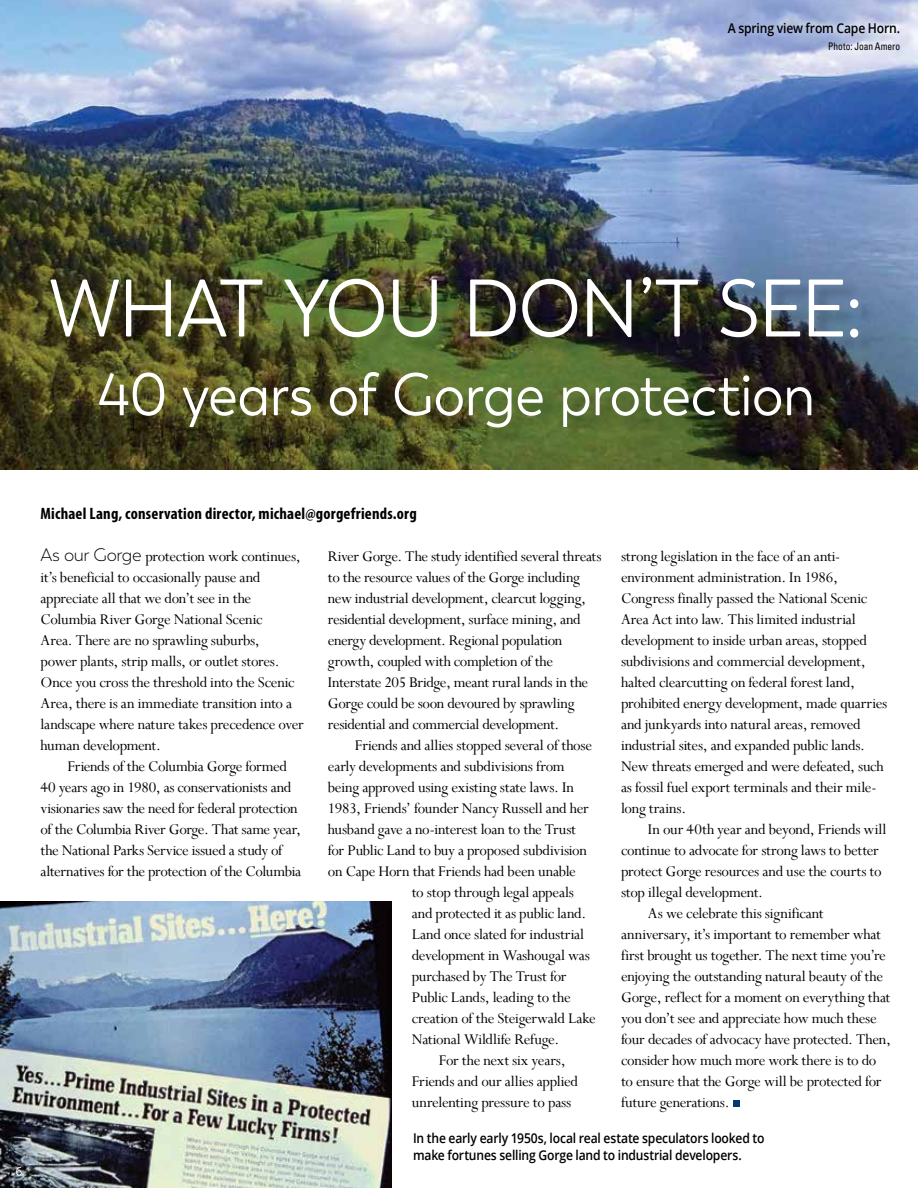
<style>
.page{position:relative;width:918px;height:1188px;background:#fff}
.page>*{position:absolute;margin:0;border:0;box-sizing:border-box;transform-origin:0 0}
.t1{font:81.15px "Boston";letter-spacing:-.02em;color:#fff;scale:.93 1}
.t2{font:60.15px "Boston";letter-spacing:-.01em;color:#fff;scale:.93 1}
.t3{font:16.5px/21px "Perpetua";letter-spacing:-.02em;color:#000}
.t4{font:700 condensed 16.5px "Myriad Pro";letter-spacing:.015em;color:#000}
.t5{font:600 13.5px/16.5px "Open Sans";letter-spacing:-.015em;color:#000;scale:.9 1}
.t6{font:condensed 10.5px "Univers";color:#000;scale:.9 1}
.s1{font-family:"Boston";font-weight:300;font-size:18px}
</style>
<div class="page">
<img style="left:0;top:0;width:918px;height:469px">
<div style="left:733px;top:1100px;width:6px;height:7px;background:#003974"></div>
<img style="left:0;top:902px;width:392px;height:286px">
<div style="left:53px;top:280px;width:824px;height:166px;background:#000;opacity:.21"></div>
<svg style="left:16px;top:1167px;width:6px;height:9px"></svg>
<p class="t5" style="left:728px;top:20px;width:193px">A spring view from Cape Horn.</p>
<p class="t6" style="left:828px;top:39px;width:81px">Photo: Joan Amero</p>
<h1 class="t1" style="left:50px;top:261px;width:876px">WHAT YOU DON’T SEE:</h1>
<h2 class="t2" style="left:98px;top:359px;width:773px">40 years of Gorge protection</h2>
<p class="t4" style="left:40px;top:503px;width:378px">Michael Lang, conservation director, michael@gorgefriends.org</p>
<p class="t3" style="left:40px;top:545px;width:265px"><span class="s1">As our Gorge</span> protection work continues, it’s beneficial to occasionally pause and appreciate all that we don’t see in the Columbia River Gorge National Scenic<br>Area. There are no sprawling suburbs,<br>power plants, strip malls, or outlet stores.<br>Once you cross the threshold into the Scenic Area, there is an immediate transition into a landscape where nature takes precedence over human development.</p>
<p class="t3" style="left:40px;top:755px;width:262px;text-indent:27px">Friends of the Columbia Gorge formed 40 years ago in 1980, as conservationists and visionaries saw the need for federal protection of the Columbia River Gorge. That same year, the National Parks Service issued a study of alternatives for the protection of the Columbia</p>
<p class="t3" style="left:328px;top:545px;width:275px">River Gorge. The study identified several threats to the resource values of the Gorge including new industrial development, clearcut logging, residential development, surface mining, and energy development. Regional population growth, coupled with completion of the Interstate 205 Bridge, meant rural lands in the Gorge could be soon devoured by sprawling residential and commercial development.</p>
<p class="t3" style="left:355px;top:734px;width:239px">Friends and allies stopped several of those</p>
<p class="t3" style="left:328px;top:755px;width:238px">early developments and subdivisions from</p>
<p class="t3" style="left:328px;top:776px;width:248px">being approved using existing state laws. In</p>
<p class="t3" style="left:328px;top:797px;width:262px">1983, Friends’ founder Nancy Russell and her</p>
<p class="t3" style="left:328px;top:818px;width:250px">husband gave a no-interest loan to the Trust</p>
<p class="t3" style="left:328px;top:839px;width:261px">for Public Land to buy a proposed subdivision</p>
<p class="t3" style="left:328px;top:860px;width:250px">on Cape Horn that Friends had been unable</p>
<p class="t3" style="left:412px;top:881px;width:164px">to stop through legal appeals</p>
<p class="t3" style="left:412px;top:902px;width:176px">and protected it as public land.</p>
<p class="t3" style="left:412px;top:923px;width:174px">Land once slated for industrial</p>
<p class="t3" style="left:412px;top:944px;width:180px">development in Washougal was</p>
<p class="t3" style="left:412px;top:965px;width:156px">purchased by The Trust for</p>
<p class="t3" style="left:412px;top:986px;width:161px">Public Lands, leading to the</p>
<p class="t3" style="left:412px;top:1007px;width:186px">creation of the Steigerwald Lake</p>
<p class="t3" style="left:412px;top:1028px;width:149px">National Wildlife Refuge.</p>
<p class="t3" style="left:439px;top:1049px;width:128px">For the next six years,</p>
<p class="t3" style="left:412px;top:1070px;width:168px">Friends and our allies applied</p>
<p class="t3" style="left:412px;top:1091px;width:161px">unrelenting pressure to pass</p>
<p class="t3" style="left:621px;top:545px;width:268px">strong legislation in the face of an anti&shy;environment administration. In 1986, Congress finally passed the National Scenic Area Act into law. This limited industrial development to inside urban areas, stopped subdivisions and commercial development, halted clearcutting on federal forest land, prohibited energy development, made quarries and junkyards into natural areas, removed industrial sites, and expanded public lands.<br>New threats emerged and were defeated, such as fossil fuel export terminals and their mile&shy;long trains.</p>
<p class="t3" style="left:648px;top:818px;width:240px">In our 40th year and beyond, Friends will</p>
<p class="t3" style="left:621px;top:839px;width:259px">continue to advocate for strong laws to better</p>
<p class="t3" style="left:621px;top:860px;width:262px">protect Gorge resources and use the courts to</p>
<p class="t3" style="left:621px;top:881px;width:144px">stop illegal development.</p>
<p class="t3" style="left:648px;top:902px;width:177px">As we celebrate this significant</p>
<p class="t3" style="left:621px;top:923px;width:261px">anniversary, it’s important to remember what</p>
<p class="t3" style="left:621px;top:944px;width:266px">first brought us together. The next time you’re</p>
<p class="t3" style="left:621px;top:965px;width:264px">enjoying the outstanding natural beauty of the</p>
<p class="t3" style="left:621px;top:986px;width:271px">Gorge, reflect for a moment on everything that</p>
<p class="t3" style="left:621px;top:1007px;width:257px">you don’t see and appreciate how much these</p>
<p class="t3" style="left:621px;top:1028px;width:271px">four decades of advocacy have protected. Then,</p>
<p class="t3" style="left:621px;top:1049px;width:257px">consider how much more work there is to do</p>
<p class="t3" style="left:621px;top:1070px;width:262px">to ensure that the Gorge will be protected for</p>
<p class="t3" style="left:621px;top:1091px;width:110px">future generations.</p>
<p class="t5" style="left:413px;top:1130px;width:392px">In the early early 1950s, local real estate speculators looked to make fortunes selling Gorge land to industrial developers.</p>
</div>
